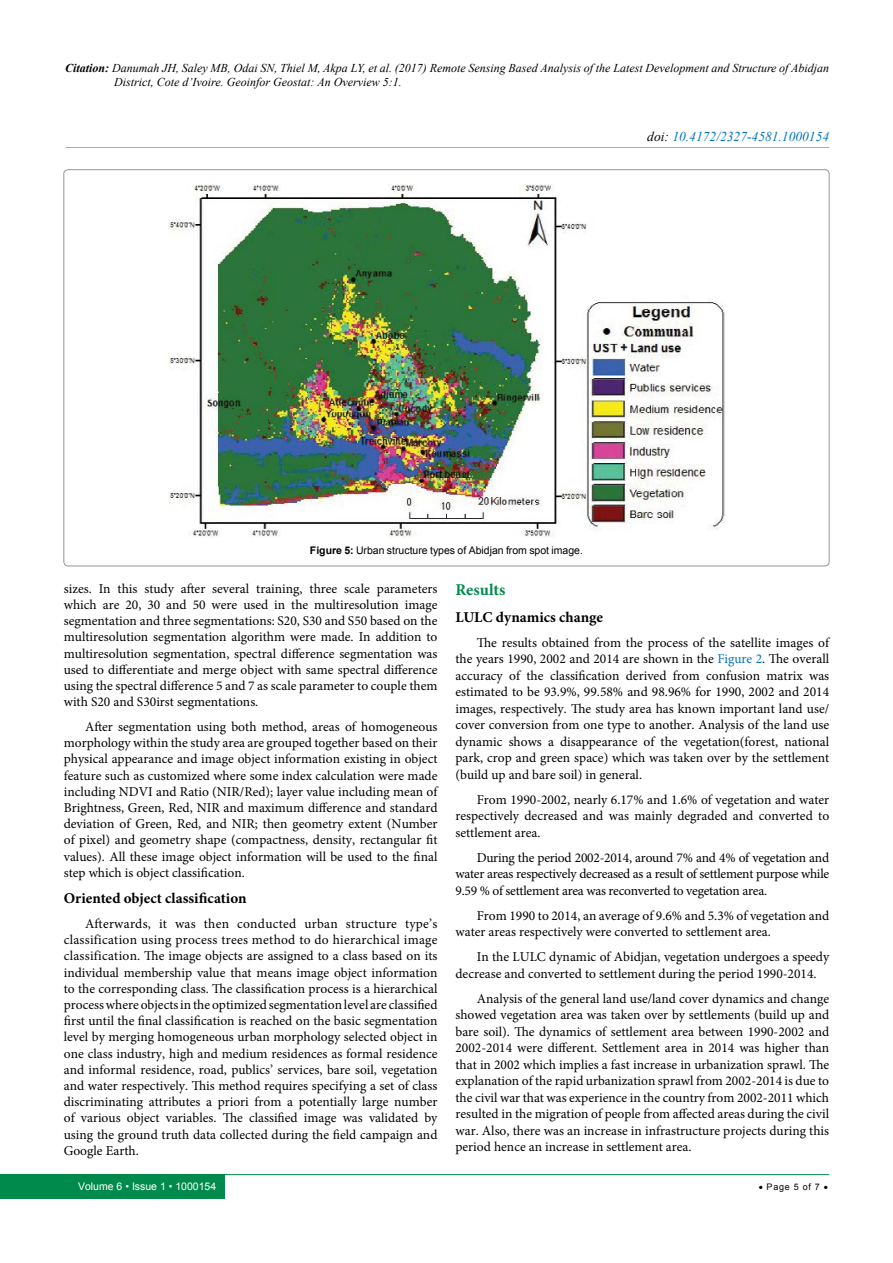
<style>
.page{position:relative;width:893px;height:1263px;background:#fff}
.page>*{position:absolute;margin:0;border:0;box-sizing:border-box;transform-origin:0 0}
.t1{font:700 16.5px "Minion Pro";color:#008a4b}
.t2{font:700 15px "Minion Pro";color:#000}
.t3{font:13.5px/16.2px "Minion Pro";color:#000;text-align:justify}
.t4{font:italic 13.5px "Times New Roman";color:#0072bc}
.t5{font:italic 12px/14.4px "Times New Roman";color:#000}
.t6{font:10.5px "Arial";color:#000}
.t7{font:10.5px "Arial";color:#fff}
.t8{font:9px "Arial";letter-spacing:.08em;color:#000}
.s1{font-weight:700}
.s2{color:#000}
.s3{color:#0072bc}
</style>
<div class="page">
<div style="left:0;top:1174px;width:225px;height:25px;background:#008a4b"></div>
<hr style="left:221px;top:1174px;width:608px;height:1px;background:#008a4b">
<hr style="left:65px;top:147px;width:764px;height:1px;background:#008a4b">
<img style="left:169px;top:185px;width:555px;height:352px">
<p class="t5" style="left:114px;top:60px;width:716px;text-indent:-49px"><span class="s1">Citation:</span> Danumah JH, Saley MB, Odai SN, Thiel M, Akpa LY, et al. (2017) Remote Sensing Based Analysis of the Latest Development and Structure of Abidjan<br>District, Cote d’Ivoire. Geoinfor Geostat: An Overview 5:1.</p>
<p class="t4" style="left:647px;top:127px;width:183px"><span class="s2">doi:</span> 10.4172/2327-4581.1000154</p>
<p class="t6" style="left:310px;top:543px;width:275px"><span class="s1">Figure 5:</span> Urban structure types of Abidjan from spot image.</p>
<p class="t3" style="left:64px;top:580px;width:375px">sizes. In this study after several training, three scale parameters which are 20, 30 and 50 were used in the multiresolution image segmentation and three segmentations: S20, S30 and S50 based on the multiresolution segmentation algorithm were made. In addition to multiresolution segmentation, spectral difference segmentation was used to differentiate and merge object with same spectral difference using the spectral difference 5 and 7 as scale parameter to couple them with S20 and S30irst segmentations.</p>
<p class="t3" style="left:64px;top:719px;width:375px;text-indent:21px">After segmentation using both method, areas of homogeneous morphology within the study area are grouped together based on their physical appearance and image object information existing in object feature such as customized where some index calculation were made including NDVI and Ratio (NIR/Red); layer value including mean of Brightness, Green, Red, NIR and maximum difference and standard deviation of Green, Red, and NIR; then geometry extent (Number of pixel) and geometry shape (compactness, density, rectangular fit values). All these image object information will be used to the final step which is object classification.</p>
<p class="t2" style="left:64px;top:888px;width:184px">Oriented object classification</p>
<p class="t3" style="left:64px;top:916px;width:375px;text-indent:21px">Afterwards, it was then conducted urban structure type’s classification using process trees method to do hierarchical image classification. The image objects are assigned to a class based on its individual membership value that means image object information to the corresponding class. The classification process is a hierarchical process where objects in the optimized segmentation level are classified first until the final classification is reached on the basic segmentation level by merging homogeneous urban morphology selected object in one class industry, high and medium residences as formal residence and informal residence, road, publics’ services, bare soil, vegetation and water respectively. This method requires specifying a set of class discriminating attributes a priori from a potentially large number of various object variables. The classified image was validated by using the ground truth data collected during the field campaign and Google Earth.</p>
<p class="t1" style="left:455px;top:578px;width:51px">Results</p>
<p class="t2" style="left:455px;top:606px;width:149px">LULC dynamics change</p>
<p class="t3" style="left:455px;top:634px;width:375px;text-indent:21px">The results obtained from the process of the satellite images of the years 1990, 2002 and 2014 are shown in the <span class="s3">Figure 2</span>. The overall accuracy of the classification derived from confusion matrix was estimated to be 93.9%, 99.58% and 98.96% for 1990, 2002 and 2014 images, respectively. The study area has known important land use/ cover conversion from one type to another. Analysis of the land use dynamic shows a disappearance of the vegetation(forest, national park, crop and green space) which was taken over by the settlement (build up and bare soil) in general.</p>
<p class="t3" style="left:455px;top:791px;width:375px;text-indent:21px">From 1990-2002, nearly 6.17% and 1.6% of vegetation and water respectively decreased and was mainly degraded and converted to settlement area.</p>
<p class="t3" style="left:455px;top:849px;width:375px;text-indent:21px">During the period 2002-2014, around 7% and 4% of vegetation and water areas respectively decreased as a result of settlement purpose while 9.59 % of settlement area was reconverted to vegetation area.</p>
<p class="t3" style="left:455px;top:907px;width:375px;text-indent:21px">From 1990 to 2014, an average of 9.6% and 5.3% of vegetation and water areas respectively were converted to settlement area.</p>
<p class="t3" style="left:455px;top:948px;width:375px;text-indent:21px">In the LULC dynamic of Abidjan, vegetation undergoes a speedy decrease and converted to settlement during the period 1990-2014.</p>
<p class="t3" style="left:455px;top:990px;width:375px;text-indent:21px">Analysis of the general land use/land cover dynamics and change showed vegetation area was taken over by settlements (build up and bare soil). The dynamics of settlement area between 1990-2002 and 2002-2014 were different. Settlement area in 2014 was higher than that in 2002 which implies a fast increase in urbanization sprawl. The explanation of the rapid urbanization sprawl from 2002-2014 is due to the civil war that was experience in the country from 2002-2011 which resulted in the migration of people from affected areas during the civil war. Also, there was an increase in infrastructure projects during this period hence an increase in settlement area.</p>
<p class="t7" style="left:78px;top:1180px;width:140px">Volume 6 • Issue 1 • 1000154</p>
<p class="t8" style="left:759px;top:1181px;width:71px">• Page 5 of 7 •</p>
</div>
